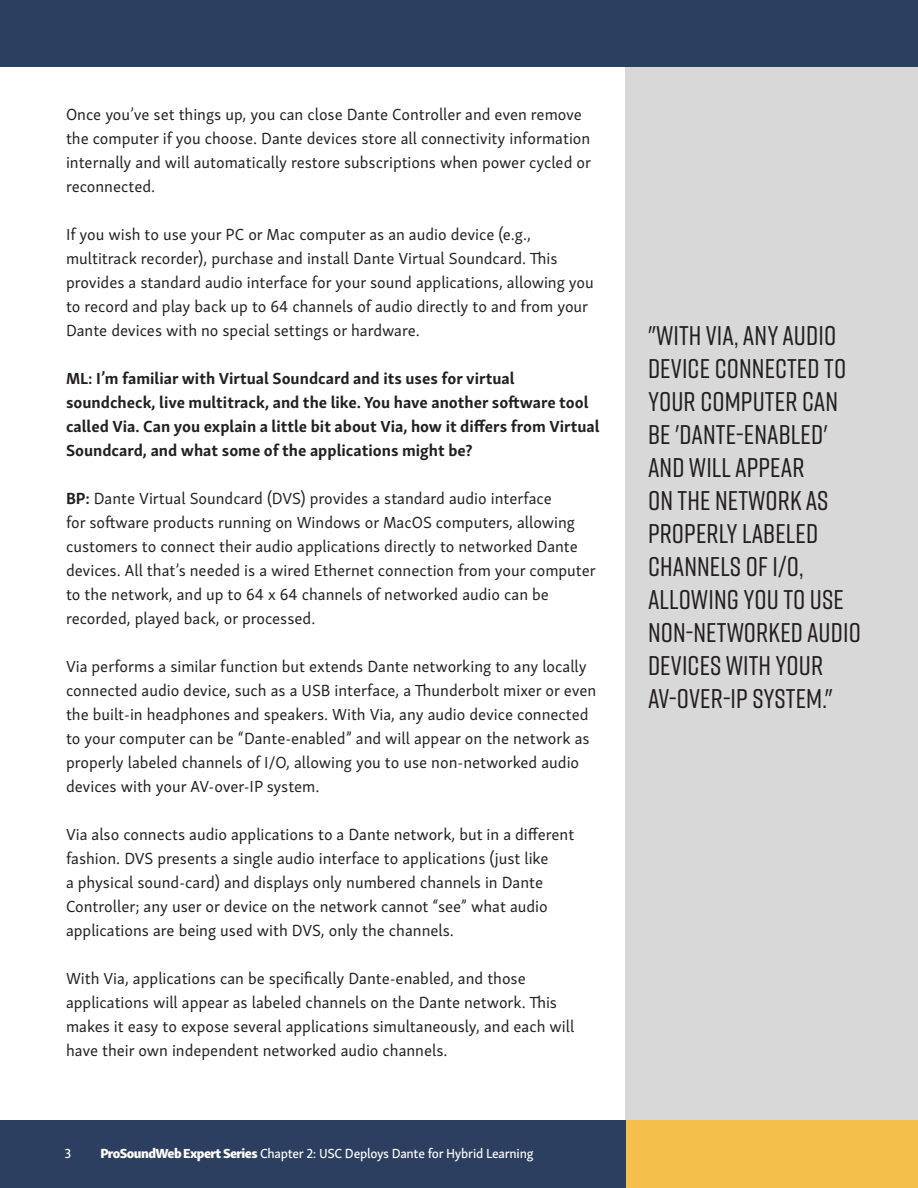
<style>
.page{position:relative;width:918px;height:1188px;background:#fff}
.page>*{position:absolute;margin:0;border:0;box-sizing:border-box;transform-origin:0 0}
.WP_pull_text{font:500 27px/33px "Rift";letter-spacing:.005em;color:#231f20}
.WP_first_paragraph{font:16.5px/24px "Skolar Sans";color:#231f20}
.WP_first_paragraph-2{font:700 16.5px/24px "Skolar Sans";color:#231f20}
.t1{font:13.5px "Skolar Sans Me";letter-spacing:-.02em;color:#fff}
.s1{font-weight:700}
.s2{font-family:"Skolar Sans Eb"}
</style>
<div class="page">
<div style="left:626px;top:54px;width:292px;height:1134px;background:#d8d8d9"></div>
<div style="left:0;top:0;width:918px;height:68px;background:#2d3f60"></div>
<div style="left:0;top:1120px;width:627px;height:68px;background:#2d3f60"></div>
<div style="left:626px;top:1120px;width:292px;height:68px;background:#f4bf4b"></div>
<p class="WP_first_paragraph" style="left:66px;top:101px;width:527px">Once you’ve set things up, you can close Dante Controller and even remove the computer if you choose. Dante devices store all connectivity information internally and will automatically restore subscriptions when power cycled or reconnected.</p>
<p class="WP_first_paragraph" style="left:66px;top:221px;width:529px">If you wish to use your PC or Mac computer as an audio device (e.g., multitrack recorder), purchase and install Dante Virtual Soundcard. This provides a standard audio interface for your sound applications, allowing you to record and play back up to 64 channels of audio directly to and from your Dante devices with no special settings or hardware.</p>
<p class="WP_first_paragraph-2" style="left:66px;top:365px;width:535px">ML: I’m familiar with Virtual Soundcard and its uses for virtual soundcheck, live multitrack, and the like. You have another software tool called Via. Can you explain a little bit about Via, how it differs from Virtual Soundcard, and what some of the applications might be?</p>
<p class="WP_first_paragraph" style="left:66px;top:485px;width:531px"><span class="s1">BP:</span> Dante Virtual Soundcard (DVS) provides a standard audio interface<br>for software products running on Windows or MacOS computers, allowing customers to connect their audio applications directly to networked Dante devices. All that’s needed is a wired Ethernet connection from your computer to the network, and up to 64 x 64 channels of networked audio can be recorded, played back, or processed.</p>
<p class="WP_first_paragraph" style="left:66px;top:653px;width:532px">Via performs a similar function but extends Dante networking to any locally connected audio device, such as a USB interface, a Thunderbolt mixer or even the built-in headphones and speakers. With Via, any audio device connected to your computer can be “Dante-enabled” and will appear on the network as properly labeled channels of I/O, allowing you to use non-networked audio devices with your AV-over-IP system.</p>
<p class="WP_first_paragraph" style="left:66px;top:821px;width:510px">Via also connects audio applications to a Dante network, but in a different fashion. DVS presents a single audio interface to applications (just like<br>a physical sound-card) and displays only numbered channels in Dante Controller; any user or device on the network cannot “see” what audio applications are being used with DVS, only the channels.</p>
<p class="WP_first_paragraph" style="left:66px;top:965px;width:510px">With Via, applications can be specifically Dante-enabled, and those applications will appear as labeled channels on the Dante network. This makes it easy to expose several applications simultaneously, and each will have their own independent networked audio channels.</p>
<p class="t1" style="left:64px;top:1143px;width:8px">3</p>
<p class="t1" style="left:100px;top:1143px;width:435px"><span class="s2">ProSoundWeb Expert Series</span> Chapter 2: USC Deploys Dante for Hybrid Learning</p>
<p class="WP_pull_text" style="left:648px;top:318px;width:215px">"WITH VIA, ANY AUDIO<br>DEVICE CONNECTED TO<br>YOUR COMPUTER CAN<br>BE 'DANTE-ENABLED'<br>AND WILL APPEAR<br>ON THE NETWORK AS<br>PROPERLY LABELED<br>CHANNELS OF I/O,<br>ALLOWING YOU TO USE<br>NON-NETWORKED AUDIO<br>DEVICES WITH YOUR<br>AV-OVER-IP SYSTEM."</p>
</div>
